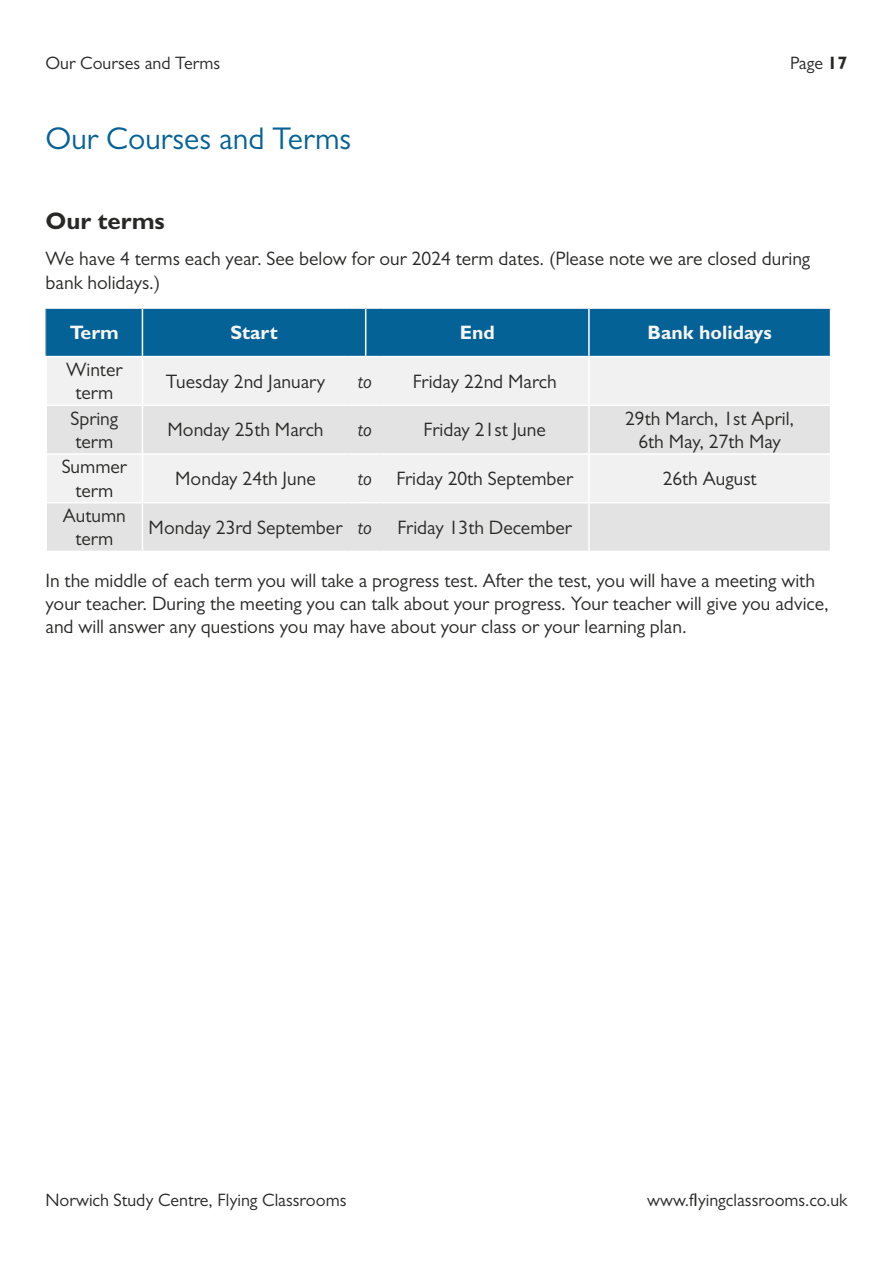
<style>
.page{position:relative;width:893px;height:1263px;background:#fff}
.page>*{position:absolute;margin:0;border:0;box-sizing:border-box;transform-origin:0 0}
.t1{font:31.5px "Gill Sans";color:#056296}
.t2{font:700 24px "Gill Sans Std";color:#282827}
.t3{font:19.5px/23.4px "Gill Sans";color:#282827;text-align:center}
.t4{font:700 19.5px "Gill Sans Std";color:#f6f6f6}
.t5{font:italic 19.5px "Gill Sans";color:#282827}
.t6{font:18px "Gill Sans";color:#282827}
.s1{font-family:"Gill Sans Std";font-weight:700}
.s2{font-style:italic}
</style>
<div class="page">
<div style="left:47px;top:357px;width:783px;height:47px;background:#f1f1f1"></div>
<svg style="left:47px;top:406px;width:783px;height:145px;fill:#e3e3e3"></svg>
<hr style="left:45px;top:309px;width:2px;height:47px;background:#1e72a0">
<hr style="left:142px;top:357px;width:1px;height:47px;background:#fff">
<hr style="left:588px;top:357px;width:2px;height:47px;background:#fff">
<hr style="left:142px;top:406px;width:1px;height:47px;background:#fff">
<hr style="left:588px;top:406px;width:2px;height:47px;background:#fff">
<hr style="left:45px;top:453px;width:97px;height:2px;background:#fff">
<hr style="left:142px;top:453px;width:207px;height:2px;background:#fff">
<hr style="left:142px;top:455px;width:1px;height:47px;background:#fff">
<svg style="left:349px;top:453px;width:32px;height:2px"></svg>
<hr style="left:381px;top:453px;width:208px;height:2px;background:#fff">
<hr style="left:589px;top:453px;width:242px;height:2px;background:#fff">
<hr style="left:588px;top:455px;width:2px;height:47px;background:#fff">
<hr style="left:45px;top:502px;width:97px;height:1px;background:#fff">
<hr style="left:142px;top:502px;width:207px;height:1px;background:#fff">
<hr style="left:142px;top:503px;width:1px;height:48px;background:#fff">
<svg style="left:349px;top:502px;width:32px;height:1px"></svg>
<hr style="left:381px;top:502px;width:208px;height:1px;background:#fff">
<hr style="left:589px;top:502px;width:242px;height:1px;background:#fff">
<hr style="left:588px;top:503px;width:2px;height:48px;background:#fff">
<hr style="left:348px;top:357px;width:1px;height:47px;background:#f1f1f1">
<hr style="left:380px;top:357px;width:1px;height:47px;background:#f1f1f1">
<hr style="left:348px;top:455px;width:1px;height:47px;background:#f1f1f1">
<hr style="left:380px;top:455px;width:1px;height:47px;background:#f1f1f1">
<hr style="left:348px;top:406px;width:1px;height:47px;background:#e3e3e3">
<hr style="left:380px;top:406px;width:1px;height:47px;background:#e3e3e3">
<hr style="left:348px;top:503px;width:1px;height:48px;background:#e3e3e3">
<hr style="left:380px;top:503px;width:1px;height:48px;background:#e3e3e3">
<div style="left:46px;top:308px;width:784px;height:49px;background:#056296"></div>
<hr style="left:381px;top:356px;width:208px;height:1px;background:#fff">
<hr style="left:589px;top:307px;width:242px;height:2px;background:#fff">
<hr style="left:588px;top:309px;width:2px;height:47px;background:#fff">
<hr style="left:589px;top:356px;width:242px;height:1px;background:#fff">
<p class="t6" style="left:45px;top:53px;width:176px">Our Courses and Terms</p>
<p class="t6" style="left:790px;top:53px;width:59px">Page <span class="s1">17</span></p>
<h1 class="t1" style="left:45px;top:120px;width:307px">Our Courses and Terms</h1>
<p class="t2" style="left:45px;top:207px;width:121px">Our terms</p>
<p class="t3" style="left:45px;top:247px;width:766px;text-align:left">We have 4 terms each year. See below for our 2024 term dates. (Please note we are closed during bank holidays.)</p>
<p class="t4" style="left:70px;top:321px;width:50px">Term</p>
<p class="t4" style="left:231px;top:321px;width:49px">Start</p>
<p class="t4" style="left:460px;top:321px;width:37px">End</p>
<p class="t4" style="left:648px;top:321px;width:126px">Bank holidays</p>
<p class="t3" style="left:66px;top:357px;width:58px">Winter term</p>
<p class="t3" style="left:166px;top:369px;width:161px">Tuesday 2nd January</p>
<p class="t5" style="left:357px;top:370px;width:16px">to</p>
<p class="t3" style="left:413px;top:369px;width:145px">Friday 22nd March</p>
<p class="t3" style="left:70px;top:406px;width:49px;text-align:left">Spring term</p>
<p class="t3" style="left:168px;top:418px;width:157px">Monday 25th March</p>
<p class="t5" style="left:357px;top:418px;width:16px">to</p>
<p class="t3" style="left:424px;top:418px;width:124px">Friday 21st June</p>
<p class="t3" style="left:625px;top:406px;width:171px">29th March, 1st April,<br>6th May, 27th May</p>
<p class="t3" style="left:62px;top:455px;width:67px">Summer term</p>
<p class="t3" style="left:175px;top:467px;width:142px">Monday 24th June</p>
<p class="t5" style="left:357px;top:467px;width:16px">to</p>
<p class="t3" style="left:396px;top:467px;width:178px">Friday 20th September</p>
<p class="t3" style="left:663px;top:467px;width:96px">26th August</p>
<p class="t3" style="left:63px;top:504px;width:65px">Autumn term</p>
<p class="t3" style="left:149px;top:515px;width:225px">Monday 23rd September <span class="s2">to</span></p>
<p class="t3" style="left:397px;top:515px;width:176px">Friday 13th December</p>
<p class="t3" style="left:45px;top:568px;width:785px;text-align:left">In the middle of each term you will take a progress test. After the test, you will have a meeting with your teacher. During the meeting you can talk about your progress. Your teacher will give you advice, and will answer any questions you may have about your class or your learning plan.</p>
<p class="t6" style="left:45px;top:1189px;width:302px">Norwich Study Centre, Flying Classrooms</p>
<p class="t6" style="left:647px;top:1189px;width:202px">www.flyingclassrooms.co.uk</p>
</div>
